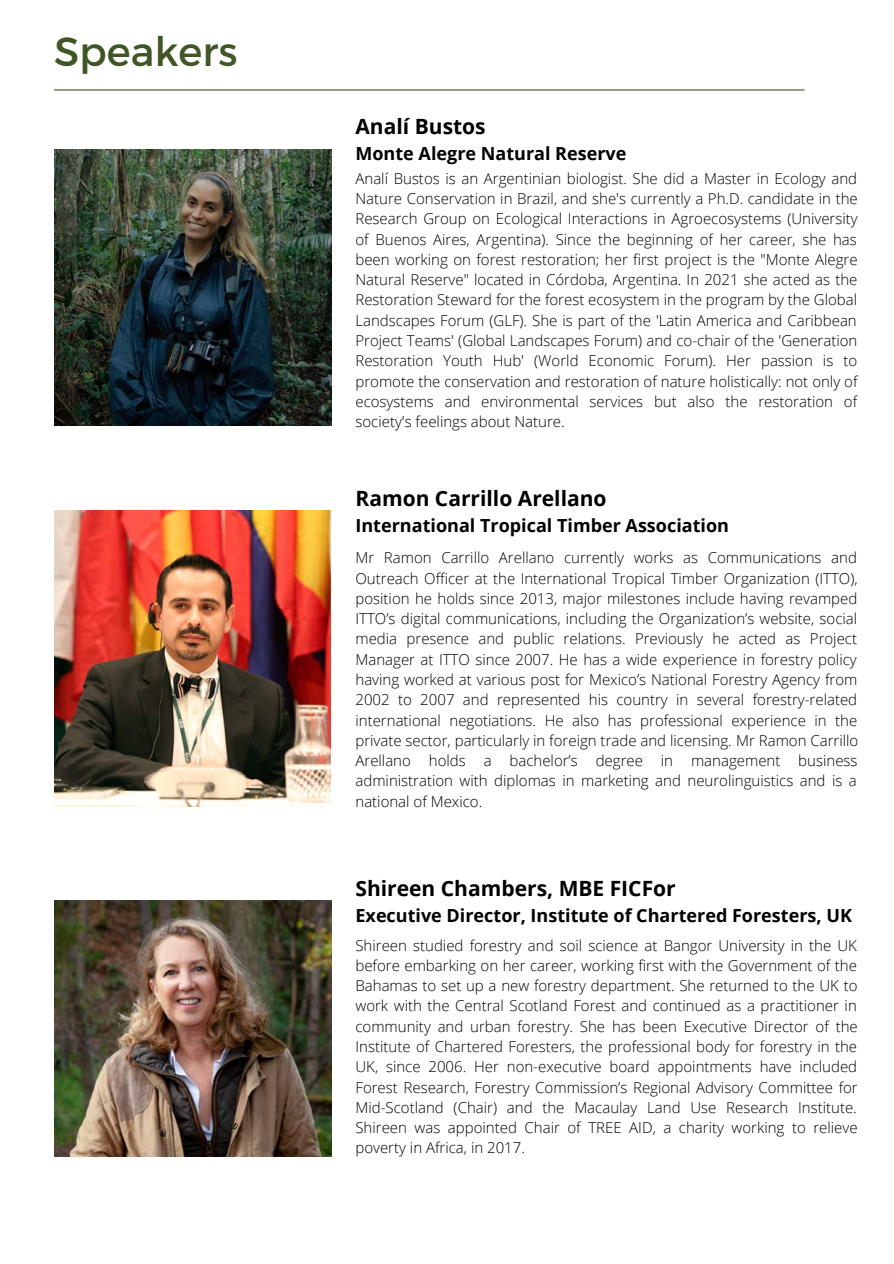
<style>
.page{position:relative;width:894px;height:1264px;background:#fff}
.page>*{position:absolute;margin:0;border:0;box-sizing:border-box;transform-origin:0 0}
.t1{font:40.5px "Montserrat";color:#415625}
.t2{font:700 21px "Open Sans";color:#000}
.t3{font:700 18px "Open Sans";color:#000}
.t4{font:300 15px/20.2px "Open Sans";color:#000;text-align:justify}
</style>
<div class="page">
<hr style="left:54px;top:89px;width:750px;height:1px;background:#415625">
<img style="left:55px;top:900px;width:277px;height:256px">
<img style="left:54px;top:150px;width:277px;height:275px">
<img style="left:55px;top:510px;width:275px;height:297px">
<p class="t1" style="left:54px;top:25px;width:185px">Speakers</p>
<p class="t2" style="left:355px;top:111px;width:132px">Analí Bustos</p>
<p class="t3" style="left:355px;top:140px;width:272px">Monte Alegre Natural Reserve</p>
<p class="t4" style="left:355px;top:168px;width:503px">Analí Bustos is an Argentinian biologist. She did a Master in Ecology and Nature Conservation in Brazil, and she's currently a Ph.D. candidate in the Research Group on Ecological Interactions in Agroecosystems (University of Buenos Aires, Argentina). Since the beginning of her career, she has been working on forest restoration; her first project is the "Monte Alegre Natural Reserve" located in Córdoba, Argentina. In 2021 she acted as the Restoration Steward for the forest ecosystem in the program by the Global Landscapes Forum (GLF). She is part of the 'Latin America and Caribbean Project Teams' (Global Landscapes Forum) and co-chair of the 'Generation Restoration Youth Hub' (World Economic Forum). Her passion is to promote the conservation and restoration of nature holistically: not only of ecosystems and environmental services but also the restoration of society's feelings about Nature.</p>
<p class="t2" style="left:355px;top:483px;width:252px">Ramon Carrillo Arellano</p>
<p class="t3" style="left:355px;top:512px;width:375px">International Tropical Timber Association</p>
<p class="t4" style="left:355px;top:547px;width:504px">Mr Ramon Carrillo Arellano currently works as Communications and Outreach Officer at the International Tropical Timber Organization (ITTO), position he holds since 2013, major milestones include having revamped ITTO’s digital communications, including the Organization’s website, social media presence and public relations. Previously he acted as Project Manager at ITTO since 2007. He has a wide experience in forestry policy having worked at various post for Mexico’s National Forestry Agency from 2002 to 2007 and represented his country in several forestry-related international negotiations. He also has professional experience in the private sector, particularly in foreign trade and licensing. Mr Ramon Carrillo Arellano holds a bachelor’s degree in management business administration with diplomas in marketing and neurolinguistics and is a national of Mexico.</p>
<p class="t2" style="left:355px;top:873px;width:322px">Shireen Chambers, MBE FICFor</p>
<p class="t3" style="left:355px;top:902px;width:498px">Executive Director, Institute of Chartered Foresters, UK</p>
<p class="t4" style="left:355px;top:934px;width:503px">Shireen studied forestry and soil science at Bangor University in the UK before embarking on her career, working first with the Government of the Bahamas to set up a new forestry department. She returned to the UK to work with the Central Scotland Forest and continued as a practitioner in community and urban forestry. She has been Executive Director of the Institute of Chartered Foresters, the professional body for forestry in the UK, since 2006. Her non-executive board appointments have included Forest Research, Forestry Commission’s Regional Advisory Committee for Mid-Scotland (Chair) and the Macaulay Land Use Research Institute.<br>Shireen was appointed Chair of TREE AID, a charity working to relieve poverty in Africa, in 2017.</p>
</div>
